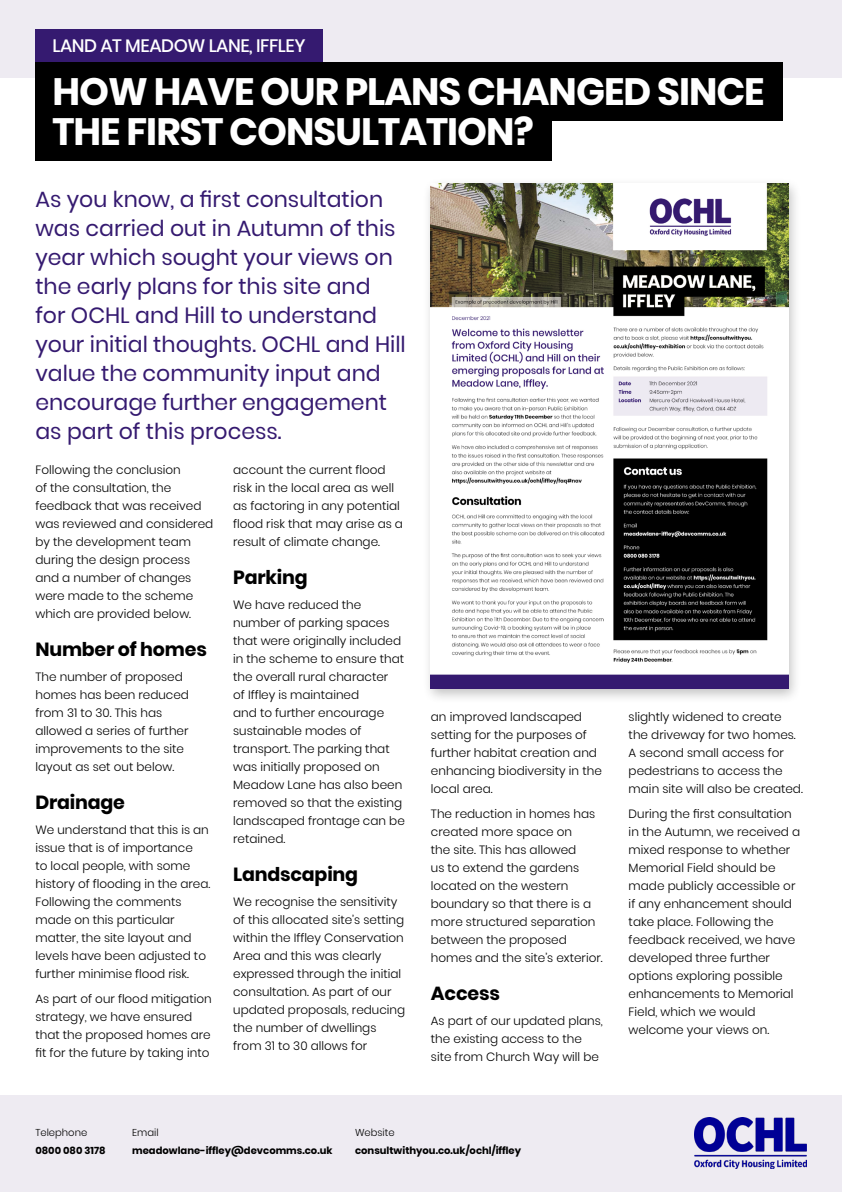
<style>
.page{position:relative;width:842px;height:1192px;background:#fff}
.page>*{position:absolute;margin:0;border:0;box-sizing:border-box;transform-origin:0 0}
.t1{font:700 38px/40px "Poppins";letter-spacing:-.025em;color:#fff}
.t2{font:22px/29px "Poppins";color:#351a70}
.t3{font:700 19px "Poppins";letter-spacing:-.01em;color:#000}
.t4{font:500 18px "Poppins";letter-spacing:-.025em;color:#fff}
.t5{font:300 12px/18px "Poppins";color:#000}
.t6{font:700 10px "Poppins";color:#000}
.t7{font:300 10px "Poppins";color:#000}
</style>
<div class="page">
<div style="left:0;top:0;width:842px;height:78px;background:#eeebf2"></div>
<div style="left:0;top:1095px;width:842px;height:97px;background:#eeebf2"></div>
<img style="left:694px;top:1117px;width:112px;height:52px">
<div style="left:35px;top:29px;width:288px;height:33px;background:#351a70"></div>
<div style="left:422px;top:177px;width:380px;height:527px;background:#000;opacity:.25"></div>
<img style="left:431px;top:184px;width:357px;height:505px">
<div style="left:35px;top:62px;width:748px;height:59px;background:#000"></div>
<div style="left:35px;top:102px;width:517px;height:59px;background:#000"></div>
<h3 class="t4" style="left:52px;top:35px;width:254px">LAND AT MEADOW LANE, IFFLEY</h3>
<h1 class="t1" style="left:52px;top:72px;width:714px">HOW HAVE OUR PLANS CHANGED SINCE<br>THE FIRST CONSULTATION?</h1>
<p class="t2" style="left:35px;top:185px;width:372px">As you know, a first consultation was carried out in Autumn of this year which sought your views on the early plans for this site and for OCHL and Hill to understand your initial thoughts. OCHL and Hill value the community input and encourage further engagement as part of this process.</p>
<p class="t5" style="left:35px;top:461px;width:179px">Following the conclusion<br>of the consultation, the feedback that was received was reviewed and considered by the development team during the design process and a number of changes were made to the scheme which are provided below.</p>
<h3 class="t3" style="left:35px;top:638px;width:173px">Number of homes</h3>
<p class="t5" style="left:35px;top:668px;width:155px">The number of proposed homes has been reduced from 31 to 30. This has allowed a series of further improvements to the site layout as set out below.</p>
<h3 class="t3" style="left:35px;top:791px;width:91px">Drainage</h3>
<p class="t5" style="left:35px;top:821px;width:176px">We understand that this is an issue that is of importance<br>to local people, with some history of flooding in the area.<br>Following the comments made on this particular matter, the site layout and levels have been adjusted to further minimise flood risk.</p>
<p class="t5" style="left:35px;top:990px;width:178px">As part of our flood mitigation strategy, we have ensured that the proposed homes are fit for the future by taking into</p>
<p class="t5" style="left:233px;top:461px;width:171px">account the current flood risk in the local area as well as factoring in any potential flood risk that may arise as a result of climate change.</p>
<h3 class="t3" style="left:233px;top:566px;width:76px">Parking</h3>
<p class="t5" style="left:233px;top:596px;width:173px">We have reduced the number of parking spaces that were originally included in the scheme to ensure that the overall rural character<br>of Iffley is maintained<br>and to further encourage sustainable modes of transport. The parking that was initially proposed on<br>Meadow Lane has also been removed so that the existing landscaped frontage can be retained.</p>
<h3 class="t3" style="left:233px;top:863px;width:126px">Landscaping</h3>
<p class="t5" style="left:233px;top:893px;width:174px">We recognise the sensitivity of this allocated site’s setting within the Iffley Conservation<br>Area and this was clearly expressed through the initial consultation. As part of our updated proposals, reducing the number of dwellings from 31 to 30 allows for</p>
<p class="t5" style="left:431px;top:708px;width:172px">an improved landscaped setting for the purposes of further habitat creation and enhancing biodiversity in the local area.</p>
<p class="t5" style="left:431px;top:805px;width:173px">The reduction in homes has created more space on<br>the site. This has allowed<br>us to extend the gardens located on the western boundary so that there is a more structured separation between the proposed homes and the site’s exterior.</p>
<h3 class="t3" style="left:431px;top:983px;width:71px">Access</h3>
<p class="t5" style="left:431px;top:1012px;width:173px">As part of our updated plans, the existing access to the site from Church Way will be</p>
<p class="t7" style="left:35px;top:1127px;width:53px">Telephone</p>
<p class="t6" style="left:35px;top:1145px;width:72px">0800 080 3178</p>
<p class="t7" style="left:132px;top:1127px;width:28px">Email</p>
<p class="t6" style="left:132px;top:1145px;width:202px">meadowlane-iffley@devcomms.co.uk</p>
<p class="t7" style="left:355px;top:1127px;width:41px">Website</p>
<p class="t6" style="left:355px;top:1145px;width:168px">consultwithyou.co.uk/ochl/iffley</p>
<p class="t5" style="left:629px;top:708px;width:176px">slightly widened to create the driveway for two homes.<br>A second small access for pedestrians to access the main site will also be created.</p>
<p class="t5" style="left:629px;top:805px;width:173px">During the first consultation in the Autumn, we received a mixed response to whether<br>Memorial Field should be made publicly accessible or if any enhancement should take place. Following the feedback received, we have developed three further options exploring possible enhancements to Memorial<br>Field, which we would welcome your views on.</p>
</div>
